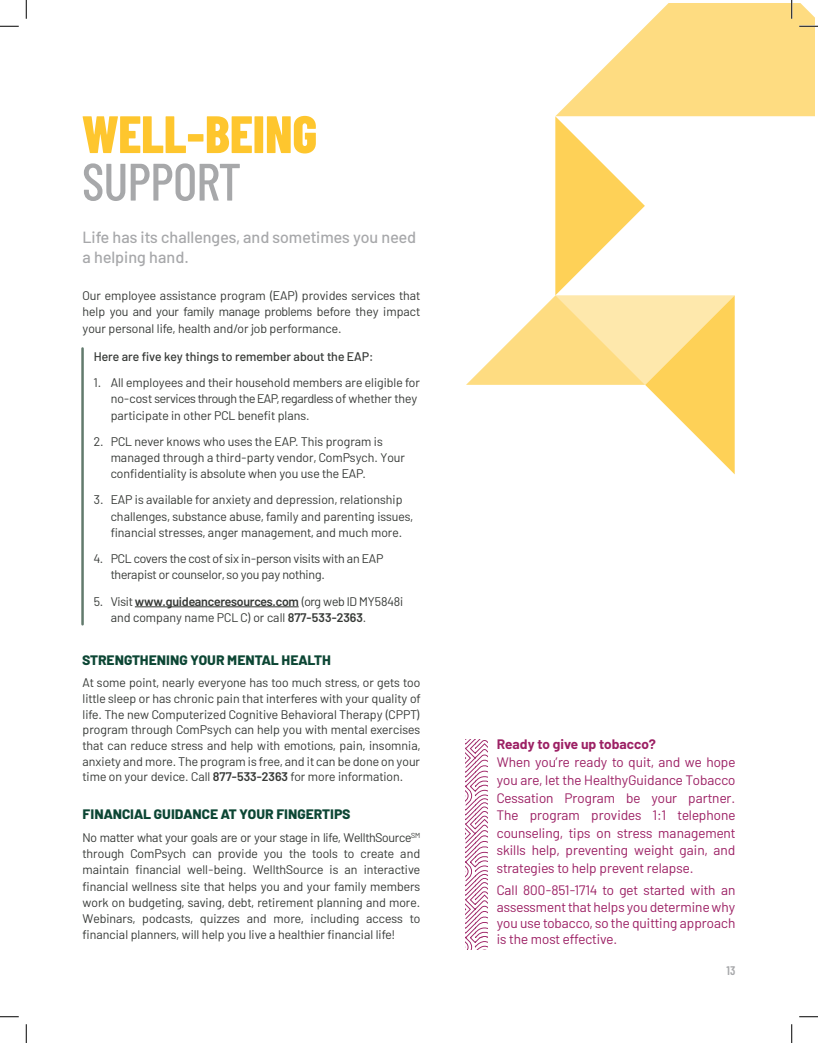
<style>
.page{position:relative;width:818px;height:1043px;background:#fff}
.page>*{position:absolute;margin:0;border:0;box-sizing:border-box;transform-origin:0 0}
.Page_Title_L1{font:800 52.5px "Barlow Condensed";color:#fec62e}
.Page_Title_L2{font:500 52.5px "Barlow Condensed";color:#a7a8aa}
.Intro_Text{font:500 16.25px/20px "Barlow";color:#a7a8aa}
.Body{font:13.75px/17.5px "Barlow";color:#9c2064;text-align:justify}
.Header_1{font:800 13.75px "Barlow";color:#0c4634}
.Body-2{font:700 13.75px "Barlow";color:#9c2064}
.Body-3{font:12.5px/16.2px "Barlow";color:#363936}
.Paragraph_Style_3{font:500 12.5px "Barlow";color:#363936}
.Body-4{font:600 12.5px "Barlow Condensed";color:#a7a8aa}
.s1{font-weight:600}
</style>
<div class="page">
<hr style="left:81px;top:348px;width:3px;height:276px;background:#627a6d">
<hr style="left:135px;top:606px;width:164px;height:1px;background:#363936">
<svg style="left:465px;top:739px;width:22px;height:210px"></svg>
<svg style="left:0;top:25px;width:19px;height:2px"></svg>
<svg style="left:0;top:1016px;width:19px;height:1px"></svg>
<svg style="left:799px;top:1016px;width:19px;height:1px"></svg>
<svg style="left:25px;top:0;width:2px;height:19px"></svg>
<svg style="left:25px;top:1024px;width:2px;height:18px"></svg>
<svg style="left:466px;top:0;width:352px;height:474px"></svg>
<svg style="left:791px;top:1024px;width:1px;height:18px"></svg>
<p class="Page_Title_L1" style="left:82px;top:97px;width:236px">WELL-BEING</p>
<p class="Page_Title_L2" style="left:82px;top:144px;width:159px">SUPPORT</p>
<p class="Intro_Text" style="left:82px;top:226px;width:335px">Life has its challenges, and sometimes you need a helping hand.</p>
<p class="Body-3" style="left:82px;top:286px;width:339px;text-align:justify">Our employee assistance program (EAP) provides services that help you and your family manage problems before they impact your personal life, health and/or job performance.</p>
<p class="Paragraph_Style_3" style="left:94px;top:347px;width:281px">Here are five key things to remember about the EAP:</p>
<p class="Body-3" style="left:111px;top:373px;width:311px;text-indent:-17px">1. All employees and their household members are eligible for no-cost services through the EAP, regardless of whether they participate in other PCL benefit plans.</p>
<p class="Body-3" style="left:111px;top:432px;width:296px;text-indent:-17px">2. PCL never knows who uses the EAP. This program is managed through a third-party vendor, ComPsych. Your confidentiality is absolute when you use the EAP.</p>
<p class="Body-3" style="left:111px;top:491px;width:304px;text-indent:-17px">3. EAP is available for anxiety and depression, relationship challenges, substance abuse, family and parenting issues, financial stresses, anger management, and much more.</p>
<p class="Body-3" style="left:111px;top:549px;width:274px;text-indent:-17px">4. PCL covers the cost of six in-person visits with an EAP therapist or counselor, so you pay nothing.</p>
<p class="Body-3" style="left:111px;top:592px;width:294px;text-indent:-17px">5. Visit <span class="s1">www.guideanceresources.com</span> (org web ID MY5848i and company name PCL C) or call <span class="s1">877-533-2363</span>.</p>
<p class="Header_1" style="left:82px;top:650px;width:250px">STRENGTHENING YOUR MENTAL HEALTH</p>
<p class="Body-3" style="left:82px;top:674px;width:339px;line-height:15.6px;text-align:justify">At some point, nearly everyone has too much stress, or gets too little sleep or has chronic pain that interferes with your quality of life. The new Computerized Cognitive Behavioral Therapy (CPPT) program through ComPsych can help you with mental exercises that can reduce stress and help with emotions, pain, insomnia, anxiety and more. The program is free, and it can be done on your time on your device. Call <span class="s1">877-533-2363</span> for more information.</p>
<p class="Header_1" style="left:82px;top:803px;width:269px">FINANCIAL GUIDANCE AT YOUR FINGERTIPS</p>
<p class="Body-3" style="left:82px;top:828px;width:339px;text-align:justify">No matter what your goals are or your stage in life, WellthSource<sup>SM </sup>through ComPsych can provide you the tools to create and maintain financial well-being. WellthSource is an interactive financial wellness site that helps you and your family members work on budgeting, saving, debt, retirement planning and more.<br>Webinars, podcasts, quizzes and more, including access to financial planners, will help you live a healthier financial life!</p>
<p class="Body-2" style="left:497px;top:734px;width:160px">Ready to give up tobacco?</p>
<p class="Body" style="left:497px;top:752px;width:240px">When you’re ready to quit, and we hope you are, let the HealthyGuidance Tobacco Cessation Program be your partner.<br>The program provides 1:1 telephone counseling, tips on stress management skills help, preventing weight gain, and strategies to help prevent relapse.</p>
<p class="Body" style="left:497px;top:881px;width:240px;line-height:16.2px">Call 800-851-1714 to get started with an assessment that helps you determine why you use tobacco, so the quitting approach is the most effective.</p>
<p class="Body-4" style="left:726px;top:962px;width:10px">13</p>
</div>
